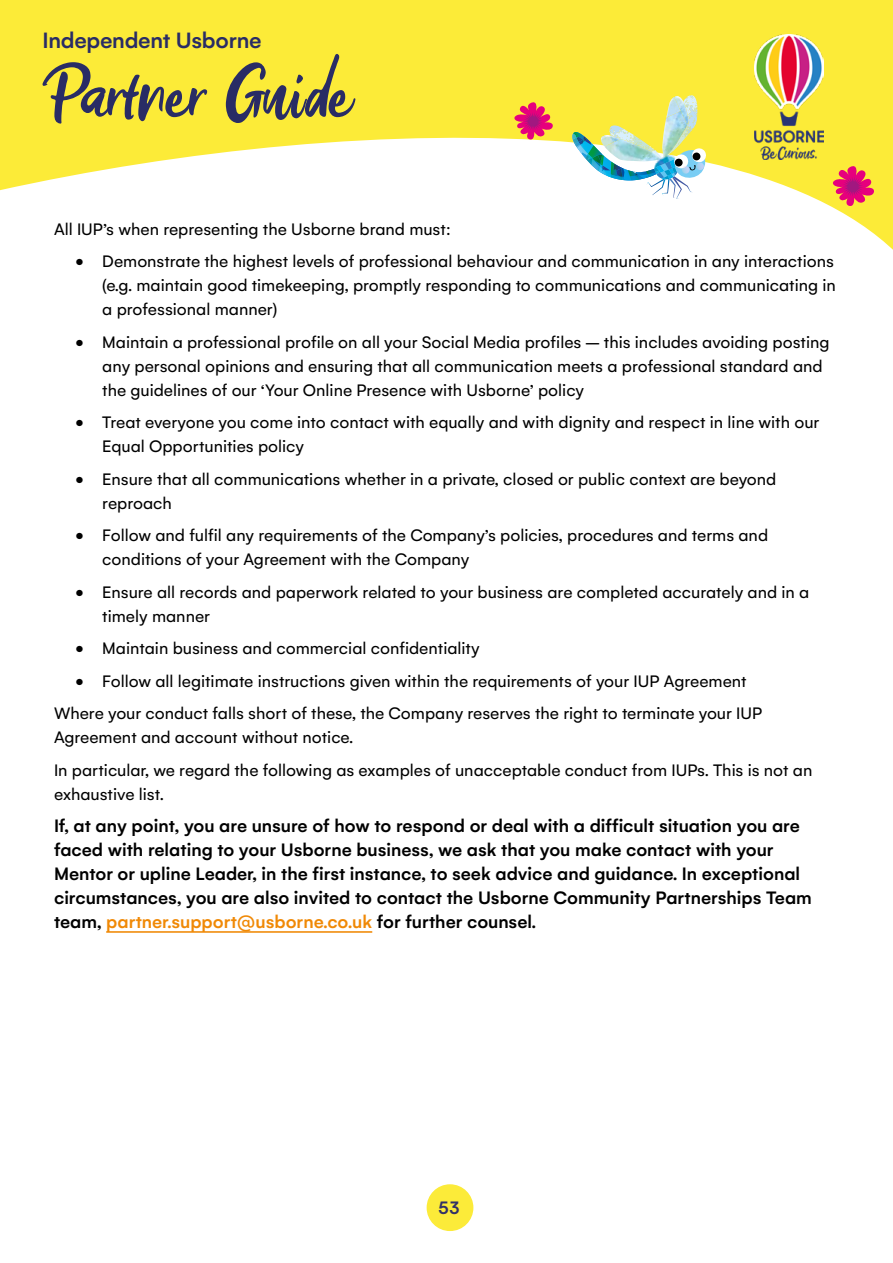
<style>
.page{position:relative;width:893px;height:1263px;background:#fff}
.page>*{position:absolute;margin:0;border:0;box-sizing:border-box;transform-origin:0 0}
.t1{font:500 82.5px "Suntowns Usborne";letter-spacing:-.01em;color:#292c65}
.t2{font:500 24px "Gelion";letter-spacing:-.01em;color:#292c65}
.t3{font:500 19.5px/24px "Gelion";color:#000}
.t4{font:500 19.5px "Gelion";color:#323168}
.t5{font:18px/24px "Gelion";color:#000}
.s1{color:#f08906}
</style>
<div class="page">
<svg style="left:0;top:0;width:893px;height:250px;fill:#fceb38"></svg>
<div style="left:427px;top:1185px;width:46px;height:45px;background:#fceb39;border-radius:50%"></div>
<div style="left:427px;top:1184px;width:46px;height:47px;border:2px solid #fceb39;border-radius:50%"></div>
<svg style="left:572px;top:95px;width:135px;height:104px"></svg>
<img style="left:604px;top:111px;width:83px;height:57px">
<img style="left:674px;top:96px;width:20px;height:29px">
<img style="left:600px;top:135px;width:21px;height:12px">
<img style="left:666px;top:97px;width:15px;height:21px">
<svg style="left:832px;top:163px;width:43px;height:44px;background:#ea755b"></svg>
<svg style="left:513px;top:99px;width:41px;height:42px;background:#eb7b5f"></svg>
<img style="left:754px;top:35px;width:70px;height:124px">
<hr style="left:106px;top:931px;width:266px;height:2px;background:#f08906">
<h2 class="t2" style="left:43px;top:26px;width:221px">Independent Usborne</h2>
<h1 class="t1" style="left:43px;top:45px;width:312px">Partner Guide</h1>
<p class="t5" style="left:54px;top:216px;width:399px">All IUP’s when representing the Usborne brand must:</p>
<p class="t5" style="left:102px;top:249px;width:735px;text-align:justify;text-indent:-27px">• Demonstrate the highest levels of professional behaviour and communication in any interactions (e.g. maintain good timekeeping, promptly responding to communications and communicating in a professional manner)</p>
<p class="t5" style="left:102px;top:329px;width:729px;text-indent:-27px">• Maintain a professional profile on all your Social Media profiles – this includes avoiding posting any personal opinions and ensuring that all communication meets a professional standard and the guidelines of our ‘Your Online Presence with Usborne’ policy</p>
<p class="t5" style="left:102px;top:410px;width:719px;text-indent:-27px">• Treat everyone you come into contact with equally and with dignity and respect in line with our<br>Equal Opportunities policy</p>
<p class="t5" style="left:102px;top:466px;width:676px;text-indent:-27px">• Ensure that all communications whether in a private, closed or public context are beyond reproach</p>
<p class="t5" style="left:102px;top:523px;width:667px;text-indent:-27px">• Follow and fulfil any requirements of the Company’s policies, procedures and terms and conditions of your Agreement with the Company</p>
<p class="t5" style="left:102px;top:579px;width:709px;text-indent:-27px">• Ensure all records and paperwork related to your business are completed accurately and in a timely manner</p>
<p class="t5" style="left:75px;top:636px;width:406px">• Maintain business and commercial confidentiality</p>
<p class="t5" style="left:54px;top:664px;width:710px;line-height:32.5px;text-align:center">• Follow all legitimate instructions given within the requirements of your IUP Agreement<br>Where your conduct falls short of these, the Company reserves the right to terminate your IUP</p>
<p class="t5" style="left:54px;top:721px;width:760px;line-height:32.5px">Agreement and account without notice.<br>In particular, we regard the following as examples of unacceptable conduct from IUPs. This is not an</p>
<p class="t5" style="left:54px;top:781px;width:111px">exhaustive list.</p>
<p class="t3" style="left:54px;top:814px;width:759px">If, at any point, you are unsure of how to respond or deal with a difficult situation you are faced with relating to your Usborne business, we ask that you make contact with your Mentor or upline Leader, in the first instance, to seek advice and guidance. In exceptional circumstances, you are also invited to contact the Usborne Community Partnerships Team team, <span class="s1">partner.support@usborne.co.uk</span> for further counsel.</p>
<p class="t4" style="left:438px;top:1195px;width:23px">53</p>
</div>
